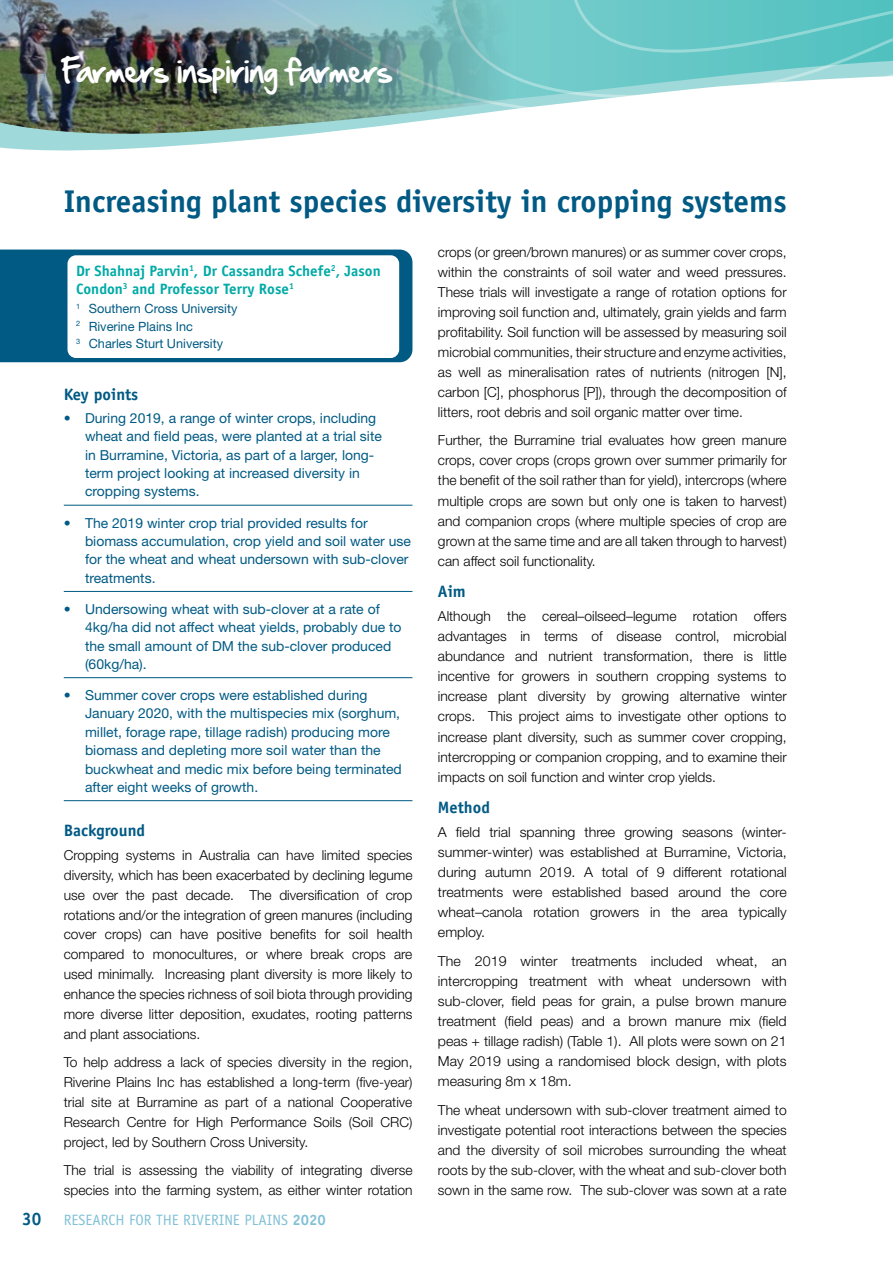
<style>
.page{position:relative;width:893px;height:1263px;background:#fff}
.page>*{position:absolute;margin:0;border:0;box-sizing:border-box;transform-origin:0 0}
.t1{font:700 31.5px "Officina Sans";color:#005a84}
.t2{font:29.1px "Hand Of Sean";color:#fff}
.t3{font:700 16.5px "Officina Sans";color:#005a84}
.t4{font:700 15px/18px "Officina Sans";color:#00aaa6}
.t5{font:15px "Officina Sans";color:#81c1d6}
.t6{font:300 13.8px/20.1px "Helvetica Neue LT Std";color:#000;text-align:justify}
.t7{font:13.8px/18.3px "Helvetica Neue LT Std";color:#005a84}
.t8{font:12.75px/17.4px "Helvetica Neue LT Std";color:#005a84}
.s1{font-weight:700;font-size:18px;color:#005a84}
.s2{font-weight:700}
</style>
<div class="page">
<hr style="left:64px;top:505px;width:348px;height:1px;background:#005a84">
<hr style="left:64px;top:591px;width:348px;height:1px;background:#005a84">
<hr style="left:64px;top:677px;width:348px;height:1px;background:#005a84">
<hr style="left:64px;top:800px;width:348px;height:1px;background:#005a84">
<div style="left:0;top:250px;width:412px;height:112px;background:#005a84"></div>
<div style="left:68px;top:255px;width:331px;height:103px;background:#fff;border-radius:9px"></div>
<svg style="left:0;top:140px;width:248px;height:11px;fill:#a0d9d9"></svg>
<svg style="left:703px;top:0;width:190px;height:88px;background:#73cccb"></svg>
<img style="left:0;top:0;width:703px;height:140px">
<h2 class="t2" style="left:64px;top:44px;width:329px">Farmers inspiring farmers</h2>
<h1 class="t1" style="left:64px;top:182px;width:724px">Increasing plant species diversity in cropping systems</h1>
<p class="t4" style="left:76px;top:261px;width:306px">Dr Shahnaj Parvin<sup>1</sup>, Dr Cassandra Schefe<sup>2</sup>, Jason<br>Condon<sup>3</sup> and Professor Terry Rose<sup>1</sup></p>
<p class="t8" style="left:76px;top:300px;width:163px"><sup>1</sup> Southern Cross University<br><sup>2</sup> Riverine Plains Inc<br><sup>3</sup> Charles Sturt University</p>
<p class="t3" style="left:64px;top:384px;width:76px">Key points</p>
<p class="t7" style="left:85px;top:409px;width:298px;text-indent:-21px">• During 2019, a range of winter crops, including wheat and field peas, were planted at a trial site in Burramine, Victoria, as part of a larger, long&shy;term project looking at increased diversity in cropping systems.</p>
<p class="t7" style="left:85px;top:513px;width:327px;text-indent:-21px">• The 2019 winter crop trial provided results for biomass accumulation, crop yield and soil water use for the wheat and wheat undersown with sub-clover treatments.</p>
<p class="t7" style="left:85px;top:600px;width:318px;text-indent:-21px">• Undersowing wheat with sub-clover at a rate of 4kg/ha did not affect wheat yields, probably due to the small amount of DM the sub-clover produced (60kg/ha).</p>
<p class="t7" style="left:85px;top:686px;width:318px;text-indent:-21px">• Summer cover crops were established during January 2020, with the multispecies mix (sorghum, millet, forage rape, tillage radish) producing more biomass and depleting more soil water than the buckwheat and medic mix before being terminated after eight weeks of growth.</p>
<p class="t3" style="left:64px;top:820px;width:83px">Background</p>
<p class="t6" style="left:64px;top:845px;width:350px">Cropping systems in Australia can have limited species diversity, which has been exacerbated by declining legume use over the past decade. The diversification of crop rotations and/or the integration of green manures (including cover crops) can have positive benefits for soil health compared to monocultures, or where break crops are used minimally. Increasing plant diversity is more likely to enhance the species richness of soil biota through providing more diverse litter deposition, exudates, rooting patterns and plant associations.</p>
<p class="t6" style="left:64px;top:1052px;width:350px">To help address a lack of species diversity in the region, Riverine Plains Inc has established a long-term (five-year) trial site at Burramine as part of a national Cooperative Research Centre for High Performance Soils (Soil CRC) project, led by Southern Cross University.</p>
<p class="t6" style="left:64px;top:1160px;width:350px">The trial is assessing the viability of integrating diverse species into the farming system, as either winter rotation</p>
<p class="t5" style="left:22px;top:1211px;width:305px"><span class="s1">30</span> RESEARCH FOR THE RIVERINE PLAINS <span class="s2">2020</span></p>
<p class="t6" style="left:438px;top:241px;width:350px">crops (or green/brown manures) or as summer cover crops, within the constraints of soil water and weed pressures.<br>These trials will investigate a range of rotation options for improving soil function and, ultimately, grain yields and farm profitability. Soil function will be assessed by measuring soil microbial communities, their structure and enzyme activities, as well as mineralisation rates of nutrients (nitrogen [N], carbon [C], phosphorus [P]), through the decomposition of litters, root debris and soil organic matter over time.</p>
<p class="t6" style="left:438px;top:430px;width:350px">Further, the Burramine trial evaluates how green manure crops, cover crops (crops grown over summer primarily for the benefit of the soil rather than for yield), intercrops (where multiple crops are sown but only one is taken to harvest) and companion crops (where multiple species of crop are grown at the same time and are all taken through to harvest) can affect soil functionality.</p>
<p class="t3" style="left:438px;top:581px;width:29px">Aim</p>
<p class="t6" style="left:438px;top:606px;width:350px">Although the cereal–oilseed–legume rotation offers advantages in terms of disease control, microbial abundance and nutrient transformation, there is little incentive for growers in southern cropping systems to increase plant diversity by growing alternative winter crops. This project aims to investigate other options to increase plant diversity, such as summer cover cropping, intercropping or companion cropping, and to examine their impacts on soil function and winter crop yields.</p>
<p class="t3" style="left:438px;top:797px;width:53px">Method</p>
<p class="t6" style="left:438px;top:822px;width:350px">A field trial spanning three growing seasons (winter&shy;summer-winter) was established at Burramine, Victoria, during autumn 2019. A total of 9 different rotational treatments were established based around the core wheat–canola rotation growers in the area typically employ.</p>
<p class="t6" style="left:438px;top:951px;width:350px">The 2019 winter treatments included wheat, an intercropping treatment with wheat undersown with sub-clover, field peas for grain, a pulse brown manure treatment (field peas) and a brown manure mix (field peas + tillage radish) (Table 1). All plots were sown on 21<br>May 2019 using a randomised block design, with plots measuring 8m x 18m.</p>
<p class="t6" style="left:438px;top:1099px;width:350px">The wheat undersown with sub-clover treatment aimed to investigate potential root interactions between the species and the diversity of soil microbes surrounding the wheat roots by the sub-clover, with the wheat and sub-clover both sown in the same row. The sub-clover was sown at a rate</p>
</div>
